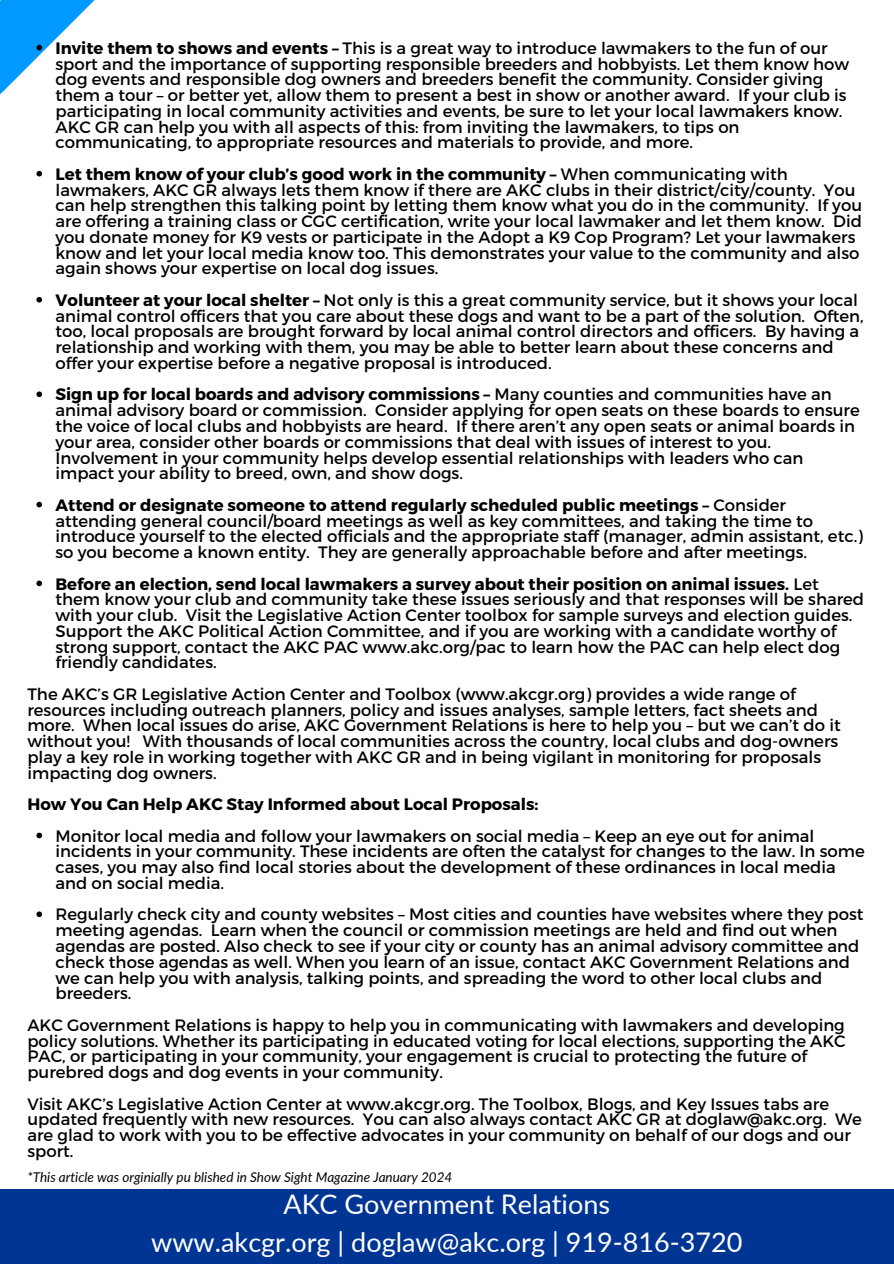
<style>
.page{position:relative;width:894px;height:1264px;background:#fff}
.page>*{position:absolute;margin:0;border:0;box-sizing:border-box;transform-origin:0 0}
.t1{font:27px/37.2px "Lato";color:#fff;text-align:center}
.t2{font:16.5px/15.8px "Montserrat";color:#000}
.t3{font:700 16.5px "Montserrat";color:#000}
.t4{font:italic 13.5px "Lato";color:#000}
.s1{font-weight:700}
</style>
<div class="page">
<div style="left:0;top:1188px;width:893px;height:75px;background:#003594"></div>
<svg style="left:0;top:0;width:95px;height:177px"></svg>
<svg style="left:36px;top:297px;width:6px;height:5px"></svg>
<svg style="left:36px;top:391px;width:6px;height:6px"></svg>
<svg style="left:36px;top:502px;width:6px;height:5px"></svg>
<svg style="left:36px;top:580px;width:6px;height:6px"></svg>
<svg style="left:36px;top:832px;width:6px;height:6px"></svg>
<svg style="left:36px;top:911px;width:6px;height:6px"></svg>
<p class="t2" style="left:55px;top:39px;width:795px"><span class="s1">Invite them to shows and events –</span> This is a great way to introduce lawmakers to the fun of our sport and the importance of supporting responsible breeders and hobbyists. Let them know how dog events and responsible dog owners and breeders benefit the community. Consider giving them a tour – or better yet, allow them to present a best in show or another award. If your club is participating in local community activities and events, be sure to let your local lawmakers know.<br>AKC GR can help you with all aspects of this: from inviting the lawmakers, to tips on communicating, to appropriate resources and materials to provide, and more.</p>
<p class="t2" style="left:55px;top:165px;width:808px"><span class="s1">Let them know of your club’s good work in the community –</span> When communicating with lawmakers, AKC GR always lets them know if there are AKC clubs in their district/city/county. You can help strengthen this talking point by letting them know what you do in the community. If you are offering a training class or CGC certification, write your local lawmaker and let them know. Did you donate money for K9 vests or participate in the Adopt a K9 Cop Program? Let your lawmakers know and let your local media know too. This demonstrates your value to the community and also again shows your expertise on local dog issues.</p>
<p class="t2" style="left:55px;top:291px;width:809px"><span class="s1">Volunteer at your local shelter –</span> Not only is this a great community service, but it shows your local animal control officers that you care about these dogs and want to be a part of the solution. Often, too, local proposals are brought forward by local animal control directors and officers. By having a relationship and working with them, you may be able to better learn about these concerns and offer your expertise before a negative proposal is introduced.</p>
<p class="t2" style="left:55px;top:386px;width:805px"><span class="s1">Sign up for local boards and advisory commissions –</span> Many counties and communities have an animal advisory board or commission. Consider applying for open seats on these boards to ensure the voice of local clubs and hobbyists are heard. If there aren’t any open seats or animal boards in your area, consider other boards or commissions that deal with issues of interest to you.<br>Involvement in your community helps develop essential relationships with leaders who can impact your ability to breed, own, and show dogs.</p>
<p class="t2" style="left:55px;top:496px;width:808px"><span class="s1">Attend or designate someone to attend regularly scheduled public meetings –</span> Consider attending general council/board meetings as well as key committees, and taking the time to introduce yourself to the elected officials and the appropriate staff (manager, admin assistant, etc.) so you become a known entity. They are generally approachable before and after meetings.</p>
<p class="t2" style="left:55px;top:575px;width:810px"><span class="s1">Before an election, send local lawmakers a survey about their position on animal issues.</span> Let them know your club and community take these issues seriously and that responses will be shared with your club. Visit the Legislative Action Center toolbox for sample surveys and election guides.<br>Support the AKC Political Action Committee, and if you are working with a candidate worthy of strong support, contact the AKC PAC www.akc.org/pac to learn how the PAC can help elect dog friendly candidates.</p>
<h3 class="t2" style="left:27px;top:685px;width:814px">The AKC’s GR Legislative Action Center and Toolbox (www.akcgr.org) provides a wide range of resources including outreach planners, policy and issues analyses, sample letters, fact sheets and more. When local issues do arise, AKC Government Relations is here to help you – but we can’t do it without you! With thousands of local communities across the country, local clubs and dog-owners play a key role in working together with AKC GR and in being vigilant in monitoring for proposals impacting dog owners.</h3>
<h2 class="t3" style="left:27px;top:793px;width:512px">How You Can Help AKC Stay Informed about Local Proposals:</h2>
<p class="t2" style="left:55px;top:827px;width:810px">Monitor local media and follow your lawmakers on social media – Keep an eye out for animal incidents in your community. These incidents are often the catalyst for changes to the law. In some cases, you may also find local stories about the development of these ordinances in local media and on social media.</p>
<p class="t2" style="left:55px;top:905px;width:809px">Regularly check city and county websites – Most cities and counties have websites where they post meeting agendas. Learn when the council or commission meetings are held and find out when agendas are posted. Also check to see if your city or county has an animal advisory committee and check those agendas as well. When you learn of an issue, contact AKC Government Relations and we can help you with analysis, talking points, and spreading the word to other local clubs and breeders.</p>
<h3 class="t2" style="left:27px;top:1016px;width:819px">AKC Government Relations is happy to help you in communicating with lawmakers and developing policy solutions. Whether its participating in educated voting for local elections, supporting the AKC PAC, or participating in your community, your engagement is crucial to protecting the future of purebred dogs and dog events in your community.</h3>
<h3 class="t2" style="left:27px;top:1094px;width:835px">Visit AKC’s Legislative Action Center at www.akcgr.org. The Toolbox, Blogs, and Key Issues tabs are updated frequently with new resources. You can also always contact AKC GR at doglaw@akc.org. We are glad to work with you to be effective advocates in your community on behalf of our dogs and our sport.</h3>
<p class="t4" style="left:27px;top:1168px;width:426px">*This article was orginially pu blished in Show Sight Magazine January 2024</p>
<p class="t1" style="left:151px;top:1185px;width:592px">AKC Government Relations<br>www.akcgr.org | doglaw@akc.org | 919-816-3720</p>
</div>
